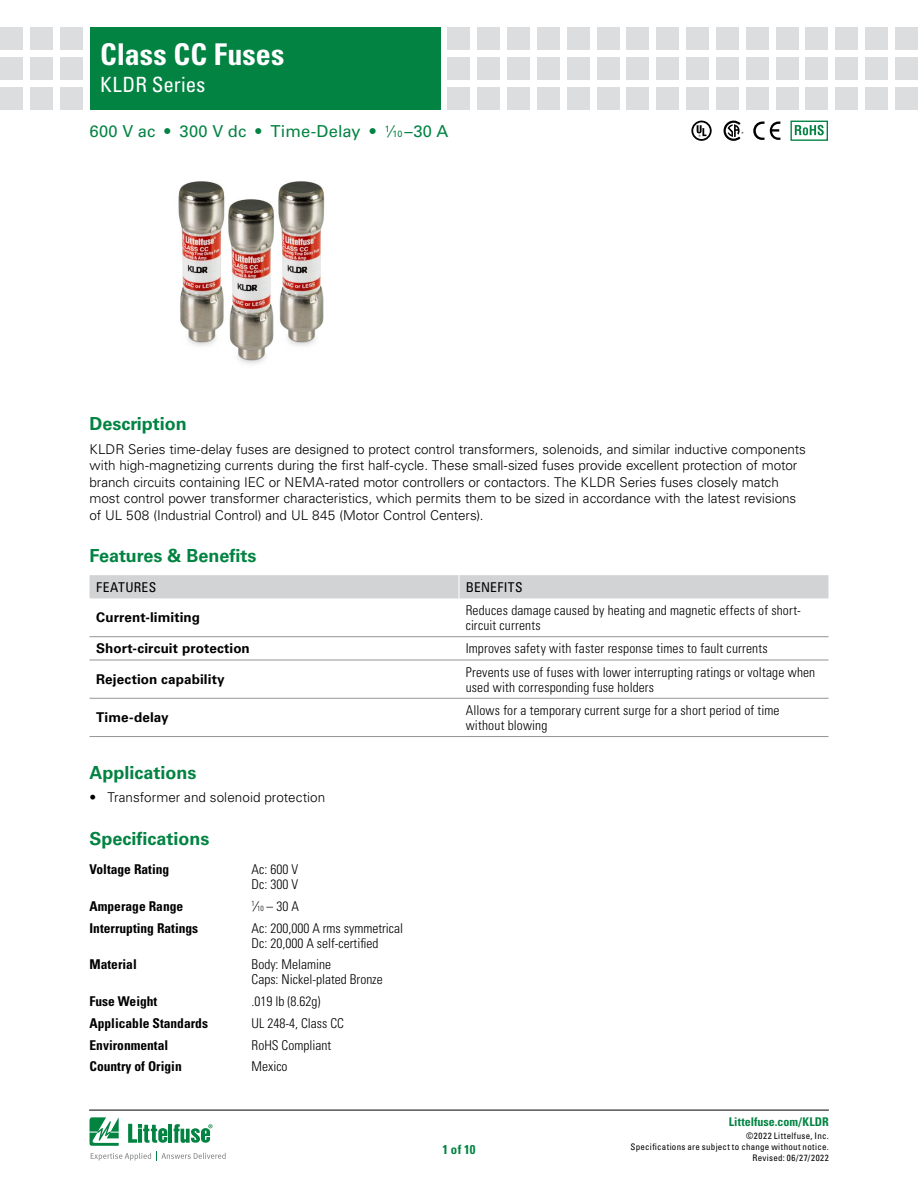
<style>
.page{position:relative;width:918px;height:1188px;background:#fff}
.page>*{position:absolute;margin:0;border:0;box-sizing:border-box;transform-origin:0 0}
.t1{font:700 condensed 30px "Univers LT Std";letter-spacing:.005em;color:#fff}
.t2{font:condensed 21px "Univers LT Std";letter-spacing:.005em;color:#fff}
.t3{font:700 18px "Univers LT Std";color:#028342}
.t4{font:16.5px "Univers LT Std";letter-spacing:.01em;color:#028342}
.t5{font:300 13.5px/16.5px "Univers LT Std";letter-spacing:-.005em;color:#000}
.t6{font:300 condensed 13.5px/15px "Univers LT Std";letter-spacing:.01em;color:#000}
.t7{font:700 condensed 13.5px "Univers LT Std";color:#000}
.t8{font:700 13.5px "Univers LT Std";letter-spacing:.005em;color:#000}
.t9{font:condensed 13.5px "Univers LT Std";letter-spacing:.025em;color:#000}
.t10{font:700 condensed 12.75px "Univers LT Std";color:#028342}
.t11{font:700 condensed 12px "Univers LT Std";letter-spacing:.005em;color:#028342}
.t12{font:condensed 9px/10.8px "Univers LT Std";letter-spacing:.03em;color:#000;text-align:right}
.s1{font-size:9.15px}
.s2{font-size:7.35px}
</style>
<div class="page">
<hr style="left:89px;top:1110px;width:740px;height:1px;background:#000">
<div style="left:90px;top:27px;width:351px;height:82px;background:#028342"></div>
<div style="left:60px;top:27px;width:23px;height:23px;background:#dcddde"></div>
<div style="left:60px;top:57px;width:23px;height:23px;background:#dcddde"></div>
<div style="left:60px;top:87px;width:23px;height:22px;background:#dcddde"></div>
<div style="left:30px;top:27px;width:23px;height:23px;background:#dcddde"></div>
<div style="left:30px;top:57px;width:23px;height:23px;background:#dcddde"></div>
<div style="left:30px;top:87px;width:23px;height:22px;background:#dcddde"></div>
<div style="left:0;top:27px;width:23px;height:23px;background:#dcddde"></div>
<div style="left:0;top:57px;width:23px;height:23px;background:#dcddde"></div>
<div style="left:0;top:87px;width:23px;height:22px;background:#dcddde"></div>
<div style="left:448px;top:27px;width:22px;height:23px;background:#dcddde"></div>
<div style="left:448px;top:57px;width:22px;height:23px;background:#dcddde"></div>
<div style="left:448px;top:87px;width:22px;height:22px;background:#dcddde"></div>
<div style="left:477px;top:27px;width:23px;height:23px;background:#dcddde"></div>
<div style="left:477px;top:57px;width:23px;height:23px;background:#dcddde"></div>
<div style="left:477px;top:87px;width:23px;height:22px;background:#dcddde"></div>
<div style="left:507px;top:27px;width:23px;height:23px;background:#dcddde"></div>
<div style="left:507px;top:57px;width:23px;height:23px;background:#dcddde"></div>
<div style="left:507px;top:87px;width:23px;height:22px;background:#dcddde"></div>
<div style="left:537px;top:27px;width:23px;height:23px;background:#dcddde"></div>
<div style="left:537px;top:57px;width:23px;height:23px;background:#dcddde"></div>
<div style="left:537px;top:87px;width:23px;height:22px;background:#dcddde"></div>
<div style="left:567px;top:27px;width:23px;height:23px;background:#dcddde"></div>
<div style="left:567px;top:57px;width:23px;height:23px;background:#dcddde"></div>
<div style="left:567px;top:87px;width:23px;height:22px;background:#dcddde"></div>
<div style="left:597px;top:27px;width:23px;height:23px;background:#dcddde"></div>
<div style="left:597px;top:57px;width:23px;height:23px;background:#dcddde"></div>
<div style="left:597px;top:87px;width:23px;height:22px;background:#dcddde"></div>
<div style="left:627px;top:27px;width:22px;height:23px;background:#dcddde"></div>
<div style="left:627px;top:57px;width:22px;height:23px;background:#dcddde"></div>
<div style="left:627px;top:87px;width:22px;height:22px;background:#dcddde"></div>
<div style="left:656px;top:27px;width:23px;height:23px;background:#dcddde"></div>
<div style="left:656px;top:57px;width:23px;height:23px;background:#dcddde"></div>
<div style="left:656px;top:87px;width:23px;height:22px;background:#dcddde"></div>
<div style="left:686px;top:27px;width:23px;height:23px;background:#dcddde"></div>
<div style="left:686px;top:57px;width:23px;height:23px;background:#dcddde"></div>
<div style="left:686px;top:87px;width:23px;height:22px;background:#dcddde"></div>
<div style="left:716px;top:27px;width:23px;height:23px;background:#dcddde"></div>
<div style="left:716px;top:57px;width:23px;height:23px;background:#dcddde"></div>
<div style="left:716px;top:87px;width:23px;height:22px;background:#dcddde"></div>
<div style="left:746px;top:27px;width:23px;height:23px;background:#dcddde"></div>
<div style="left:746px;top:57px;width:23px;height:23px;background:#dcddde"></div>
<div style="left:746px;top:87px;width:23px;height:22px;background:#dcddde"></div>
<div style="left:805px;top:27px;width:23px;height:23px;background:#dcddde"></div>
<div style="left:805px;top:57px;width:23px;height:23px;background:#dcddde"></div>
<div style="left:805px;top:87px;width:23px;height:22px;background:#dcddde"></div>
<div style="left:776px;top:27px;width:22px;height:23px;background:#dcddde"></div>
<div style="left:776px;top:57px;width:22px;height:23px;background:#dcddde"></div>
<div style="left:776px;top:87px;width:22px;height:22px;background:#dcddde"></div>
<div style="left:835px;top:27px;width:23px;height:23px;background:#dcddde"></div>
<div style="left:835px;top:57px;width:23px;height:23px;background:#dcddde"></div>
<div style="left:835px;top:87px;width:23px;height:22px;background:#dcddde"></div>
<div style="left:865px;top:27px;width:23px;height:23px;background:#dcddde"></div>
<div style="left:865px;top:57px;width:23px;height:23px;background:#dcddde"></div>
<div style="left:865px;top:87px;width:23px;height:22px;background:#dcddde"></div>
<div style="left:895px;top:27px;width:23px;height:23px;background:#dcddde"></div>
<div style="left:895px;top:57px;width:23px;height:23px;background:#dcddde"></div>
<div style="left:895px;top:87px;width:23px;height:22px;background:#dcddde"></div>
<svg style="left:90px;top:1117px;width:136px;height:44px"></svg>
<img style="left:178px;top:181px;width:147px;height:183px">
<div style="left:90px;top:575px;width:738px;height:23px;background:#d1d3d4"></div>
<hr style="left:90px;top:636px;width:369px;height:1px;background:#939598">
<hr style="left:459px;top:636px;width:369px;height:1px;background:#939598">
<hr style="left:90px;top:660px;width:369px;height:1px;background:#939598">
<hr style="left:459px;top:660px;width:369px;height:1px;background:#939598">
<hr style="left:90px;top:698px;width:369px;height:1px;background:#939598">
<hr style="left:459px;top:698px;width:369px;height:1px;background:#939598">
<hr style="left:90px;top:736px;width:369px;height:1px;background:#939598">
<hr style="left:459px;top:736px;width:369px;height:1px;background:#939598">
<svg style="left:795px;top:125px;width:29px;height:10px"></svg>
<div style="left:791px;top:121px;width:37px;height:20px;border:1px solid #028342"></div>
<svg style="left:753px;top:122px;width:27px;height:18px"></svg>
<svg style="left:691px;top:121px;width:21px;height:20px"></svg>
<svg style="left:724px;top:121px;width:19px;height:20px"></svg>
<h1 class="t1" style="left:100px;top:36px;width:186px">Class CC Fuses</h1>
<h2 class="t2" style="left:100px;top:71px;width:107px">KLDR Series</h2>
<p class="t4" style="left:90px;top:122px;width:360px">600 V ac • 300 V dc • Time-Delay • <sup>1</sup>⁄<span class="s1">10</span> –30 A</p>
<h3 class="t3" style="left:90px;top:414px;width:99px">Description</h3>
<p class="t5" style="left:90px;top:441px;width:718px">KLDR Series time-delay fuses are designed to protect control transformers, solenoids, and similar inductive components with high-magnetizing currents during the first half-cycle. These small-sized fuses provide excellent protection of motor branch circuits containing IEC or NEMA-rated motor controllers or contactors. The KLDR Series fuses closely match most control power transformer characteristics, which permits them to be sized in accordance with the latest revisions of UL 508 (Industrial Control) and UL 845 (Motor Control Centers).</p>
<h3 class="t3" style="left:90px;top:545px;width:168px">Features &amp; Benefits</h3>
<p class="t9" style="left:96px;top:578px;width:61px">FEATURES</p>
<p class="t9" style="left:466px;top:578px;width:58px">BENEFITS</p>
<p class="t8" style="left:96px;top:610px;width:105px">Current-limiting</p>
<p class="t6" style="left:466px;top:603px;width:337px">Reduces damage caused by heating and magnetic effects of short&shy;circuit currents</p>
<p class="t8" style="left:96px;top:641px;width:155px">Short-circuit protection</p>
<p class="t6" style="left:466px;top:641px;width:304px">Improves safety with faster response times to fault currents</p>
<p class="t8" style="left:96px;top:671px;width:130px">Rejection capability</p>
<p class="t6" style="left:466px;top:664px;width:351px">Prevents use of fuses with lower interrupting ratings or voltage when used with corresponding fuse holders</p>
<p class="t8" style="left:96px;top:710px;width:74px">Time-delay</p>
<p class="t6" style="left:466px;top:703px;width:315px">Allows for a temporary current surge for a short period of time without blowing</p>
<h3 class="t3" style="left:90px;top:762px;width:109px">Applications</h3>
<p class="t5" style="left:90px;top:789px;width:237px">• Transformer and solenoid protection</p>
<h3 class="t3" style="left:90px;top:828px;width:122px">Specifications</h3>
<p class="t7" style="left:90px;top:861px;width:81px">Voltage Rating</p>
<p class="t6" style="left:252px;top:862px;width:48px">Ac: 600 V<br>Dc: 300 V</p>
<p class="t7" style="left:90px;top:898px;width:95px">Amperage Range</p>
<p class="t6" style="left:252px;top:899px;width:49px"><sup>1</sup>⁄<span class="s2">10</span> – 30 A</p>
<p class="t7" style="left:90px;top:920px;width:110px">Interrupting Ratings</p>
<p class="t6" style="left:252px;top:920px;width:153px">Ac: 200,000 A rms symmetrical<br>Dc: 20,000 A self-certified</p>
<p class="t7" style="left:90px;top:956px;width:49px">Material</p>
<p class="t6" style="left:252px;top:957px;width:133px">Body: Melamine<br>Caps: Nickel-plated Bronze</p>
<p class="t7" style="left:90px;top:993px;width:69px">Fuse Weight</p>
<p class="t6" style="left:252px;top:994px;width:70px">.019 lb (8.62g)</p>
<p class="t7" style="left:90px;top:1015px;width:120px">Applicable Standards</p>
<p class="t6" style="left:252px;top:1016px;width:94px">UL 248-4, Class CC</p>
<p class="t7" style="left:90px;top:1037px;width:80px">Environmental</p>
<p class="t6" style="left:252px;top:1037px;width:81px">RoHS Compliant</p>
<p class="t7" style="left:90px;top:1058px;width:94px">Country of Origin</p>
<p class="t6" style="left:252px;top:1059px;width:37px">Mexico</p>
<p class="t10" style="left:443px;top:1142px;width:34px">1 of 10</p>
<p class="t11" style="left:729px;top:1115px;width:102px">Littelfuse.com/KLDR</p>
<p class="t12" style="left:631px;top:1131px;width:200px">©2022 Littelfuse, Inc.<br>Specifications are subject to change without notice.<br>Revised: 06/27/2022</p>
</div>
